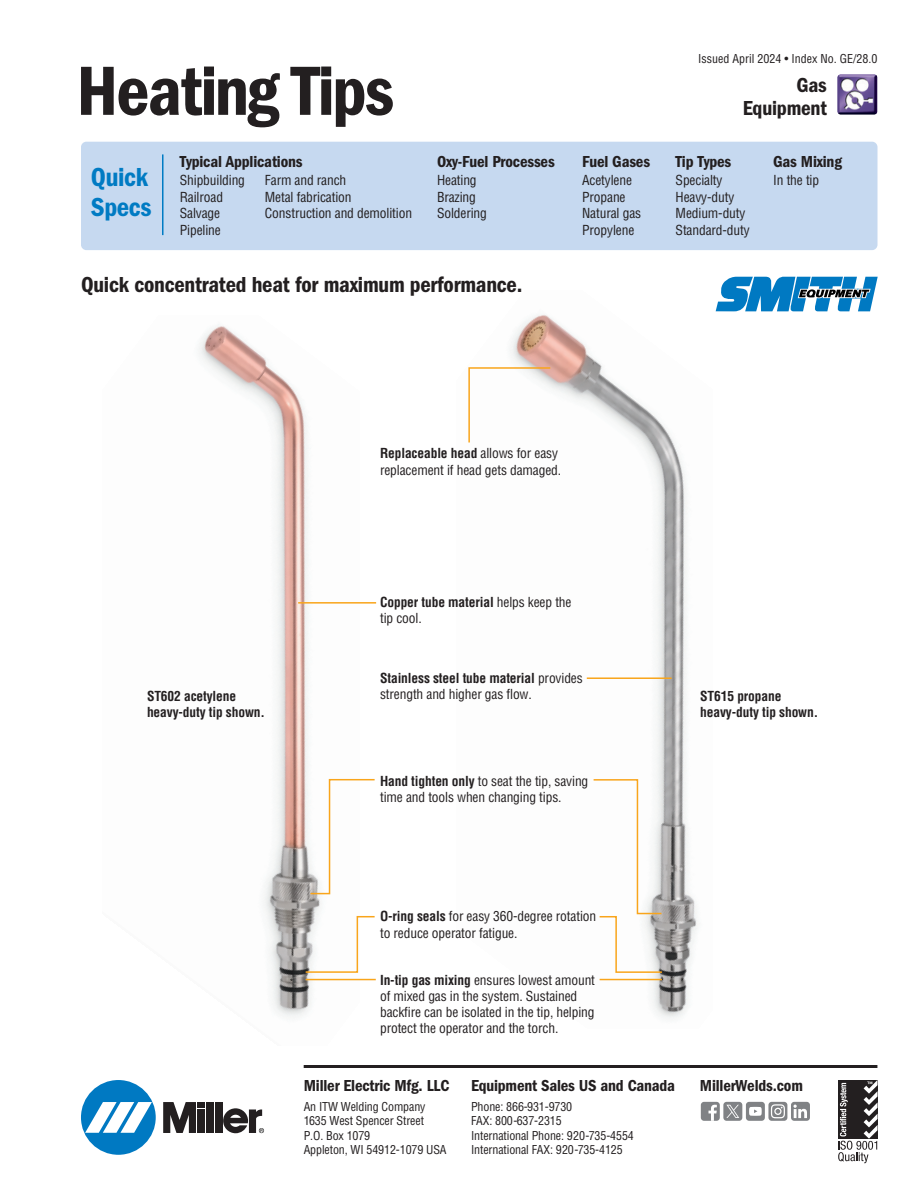
<style>
.page{position:relative;width:918px;height:1188px;background:#fff}
.page>*{position:absolute;margin:0;border:0;box-sizing:border-box;transform-origin:0 0}
.t1{font:72px "ITC Franklin Gothic Std Dm Cd";letter-spacing:-.025em;color:#231f20}
.t2{font:27px/30px "ITC Franklin Gothic Std Dm Cd";letter-spacing:-.015em;color:#007bc3}
.t3{font:22.5px "ITC Franklin Gothic Std Dm Cd";letter-spacing:-.01em;color:#231f20}
.t4{font:21px/22.5px "ITC Franklin Gothic Std Dm Cd";letter-spacing:-.01em;color:#231f20;text-align:right}
.t5{font:16.5px "ITC Franklin Gothic Std Dm Cd";letter-spacing:-.01em;color:#231f20}
.t6{font:condensed 13.5px/16.5px "Helvetica";letter-spacing:-.01em;color:#231f20}
.t7{font:700 condensed 13.5px/16.2px "Helvetica";letter-spacing:-.01em;color:#231f20}
.t8{font:condensed 12px/14.4px "Helvetica";letter-spacing:-.01em;color:#231f20}
.s1{font-weight:700}
.s2{font-weight:400}
</style>
<div class="page">
<img style="left:198px;top:324px;width:161px;height:693px">
<img style="left:510px;top:314px;width:187px;height:705px">
<div style="left:81px;top:142px;width:797px;height:108px;background:#c6d9f0;border-radius:5px"></div>
<hr style="left:162px;top:154px;width:2px;height:81px;background:#007bc3">
<img style="left:837px;top:74px;width:41px;height:41px;border-radius:3px">
<hr style="left:304px;top:1065px;width:573px;height:3px;background:#231f20">
<div style="left:81px;top:1080px;width:75px;height:75px;background:#0079c2;border-radius:50%"></div>
<svg style="left:85px;top:1102px;width:67px;height:31px"></svg>
<div style="left:206px;top:1102px;width:8px;height:31px;background:#231f20"></div>
<div style="left:215px;top:1102px;width:7px;height:31px;background:#231f20"></div>
<div style="left:198px;top:1102px;width:7px;height:6px;background:#231f20"></div>
<div style="left:198px;top:1110px;width:7px;height:23px;background:#231f20"></div>
<svg style="left:163px;top:1102px;width:33px;height:31px"></svg>
<svg style="left:223px;top:1108px;width:41px;height:25px"></svg>
<svg style="left:838px;top:1080px;width:40px;height:83px"></svg>
<div style="left:791px;top:1102px;width:19px;height:19px;background:#808285;border-radius:3px"></div>
<svg style="left:793px;top:1105px;width:14px;height:13px"></svg>
<div style="left:746px;top:1102px;width:19px;height:19px;background:#808285;border-radius:3px"></div>
<svg style="left:749px;top:1107px;width:13px;height:9px"></svg>
<div style="left:701px;top:1102px;width:19px;height:19px;background:#808285;border-radius:3px"></div>
<svg style="left:708px;top:1105px;width:9px;height:16px"></svg>
<div style="left:768px;top:1102px;width:19px;height:19px;background:#808285;border-radius:3px"></div>
<svg style="left:771px;top:1104px;width:14px;height:14px"></svg>
<div style="left:723px;top:1102px;width:19px;height:19px;background:#808285;border-radius:3px"></div>
<svg style="left:726px;top:1105px;width:13px;height:13px"></svg>
<svg style="left:716px;top:277px;width:162px;height:35px"></svg>
<hr style="left:298px;top:602px;width:78px;height:2px;background:#f9a51b">
<hr style="left:587px;top:677px;width:85px;height:2px;background:#f9a51b">
<svg style="left:309px;top:778px;width:66px;height:117px"></svg>
<svg style="left:304px;top:915px;width:71px;height:59px"></svg>
<svg style="left:592px;top:778px;width:71px;height:196px"></svg>
<hr style="left:306px;top:979px;width:70px;height:1px;background:#f9a51b">
<hr style="left:600px;top:979px;width:62px;height:1px;background:#f9a51b">
<svg style="left:468px;top:366px;width:84px;height:78px"></svg>
<p class="t1" style="left:77px;top:67px;width:319px">Heating Tips</p>
<p class="t2" style="left:91px;top:164px;width:62px">Quick<br>Specs</p>
<p class="t5" style="left:180px;top:156px;width:124px">Typical Applications</p>
<p class="t6" style="left:180px;top:173px;width:67px">Shipbuilding</p>
<p class="t6" style="left:265px;top:173px;width:83px">Farm and ranch</p>
<p class="t6" style="left:180px;top:190px;width:45px">Railroad</p>
<p class="t6" style="left:265px;top:190px;width:88px">Metal fabrication</p>
<p class="t6" style="left:180px;top:206px;width:42px">Salvage</p>
<p class="t6" style="left:265px;top:206px;width:149px">Construction and demolition</p>
<p class="t6" style="left:180px;top:223px;width:43px">Pipeline</p>
<p class="t5" style="left:437px;top:156px;width:119px">Oxy-Fuel Processes</p>
<p class="t6" style="left:437px;top:173px;width:51px">Heating<br>Brazing<br>Soldering</p>
<p class="t3" style="left:81px;top:277px;width:443px">Quick concentrated heat for maximum performance.</p>
<p class="t5" style="left:582px;top:156px;width:69px">Fuel Gases</p>
<p class="t6" style="left:582px;top:173px;width:60px">Acetylene<br>Propane<br>Natural gas<br>Propylene</p>
<p class="t8" style="left:698px;top:52px;width:181px">Issued April 2024 • Index No. GE/28.0</p>
<p class="t4" style="left:743px;top:76px;width:86px">Gas<br>Equipment</p>
<p class="t5" style="left:676px;top:156px;width:57px">Tip Types</p>
<p class="t6" style="left:676px;top:173px;width:76px">Specialty<br>Heavy-duty<br>Medium-duty<br>Standard-duty</p>
<p class="t5" style="left:773px;top:156px;width:70px">Gas Mixing</p>
<p class="t6" style="left:773px;top:173px;width:48px">In the tip</p>
<p class="t6" style="left:380px;top:447px;width:183px"><span class="s1">Replaceable head</span> allows for easy replacement if head gets damaged.</p>
<p class="t6" style="left:380px;top:595px;width:193px"><span class="s1">Copper tube material</span> helps keep the tip cool.</p>
<p class="t7" style="left:380px;top:671px;width:204px">Stainless steel tube material <span class="s2">provides</span></p>
<p class="t7" style="left:147px;top:689px;width:91px">ST602 acetylene</p>
<p class="t6" style="left:380px;top:687px;width:153px">strength and higher gas flow.</p>
<p class="t7" style="left:147px;top:705px;width:120px">heavy-duty tip shown.</p>
<p class="t6" style="left:380px;top:774px;width:210px"><span class="s1">Hand tighten only</span> to seat the tip, saving time and tools when changing tips.</p>
<p class="t6" style="left:380px;top:910px;width:218px"><span class="s1">O-ring seals</span> for easy 360-degree rotation to reduce operator fatigue.</p>
<p class="t6" style="left:380px;top:973px;width:216px"><span class="s1">In-tip gas mixing</span> ensures lowest amount of mixed gas in the system. Sustained backfire can be isolated in the tip, helping protect the operator and the torch.</p>
<p class="t7" style="left:700px;top:689px;width:120px">ST615 propane heavy-duty tip shown.</p>
<p class="t5" style="left:304px;top:1080px;width:147px">Miller Electric Mfg. LLC</p>
<p class="t8" style="left:304px;top:1100px;width:144px">An ITW Welding Company<br>1635 West Spencer Street<br>P.O. Box 1079<br>Appleton, WI 54912-1079 USA</p>
<p class="t5" style="left:471px;top:1080px;width:206px">Equipment Sales US and Canada</p>
<p class="t5" style="left:700px;top:1080px;width:105px">MillerWelds.com</p>
<p class="t8" style="left:471px;top:1100px;width:164px">Phone: 866-931-9730<br>FAX: 800-637-2315<br>International Phone: 920-735-4554<br>International FAX: 920-735-4125</p>
</div>
